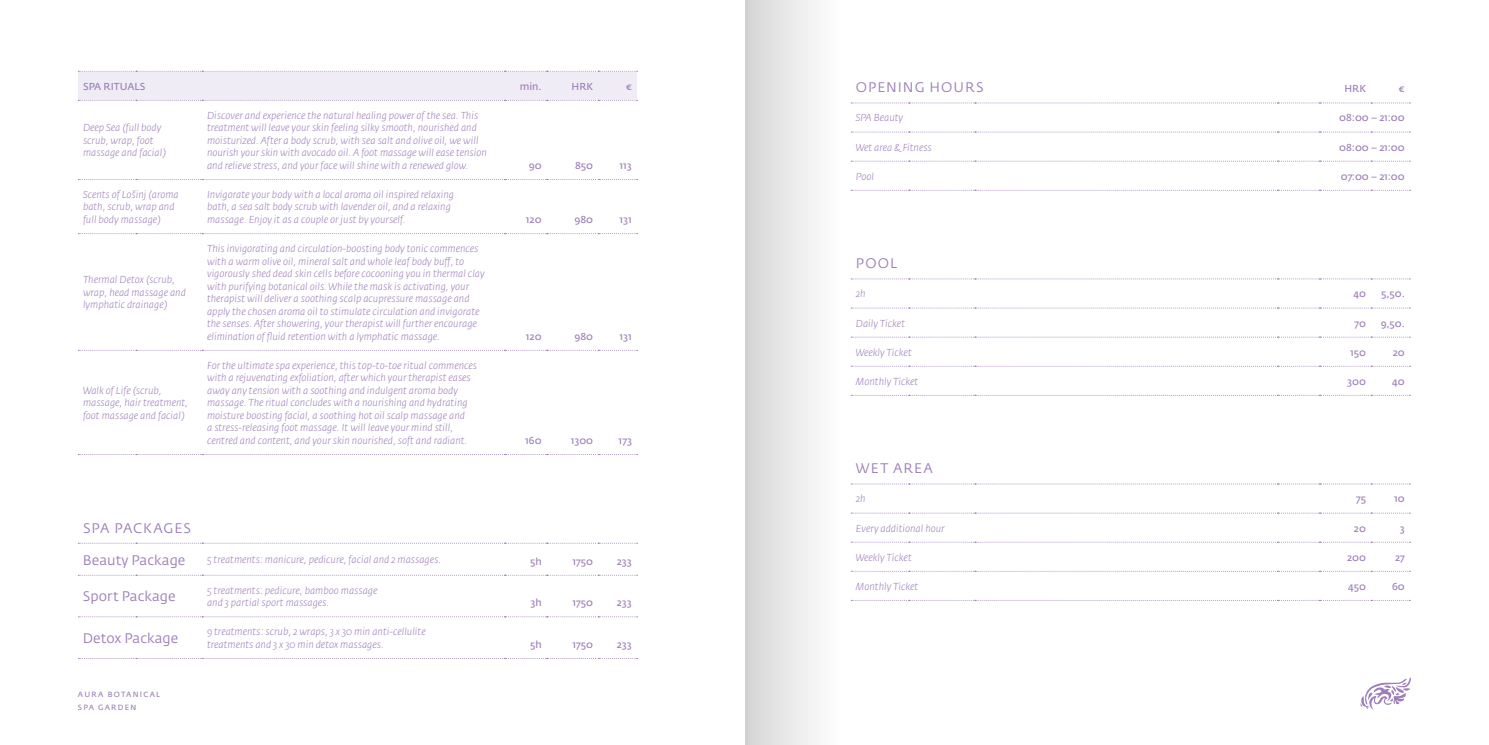
<style>
.page{position:relative;width:1489px;height:745px;background:#fff}
.page>*{position:absolute;margin:0;border:0;box-sizing:border-box;transform-origin:0 0}
.t1{font:13.75px "Fedra Sans Pro";color:#9d7eb8}
.t2{font:13.75px "Fedra Sans Pro";letter-spacing:.075em;color:#9d7eb8}
.t3{font:13.75px "Fedra Sans Pro";letter-spacing:.06em;color:#9d7eb8}
.t4{font:italic 300 10px/12.5px "Fedra Sans Pro";color:#9d7eb8}
.t5{font:10px "Fedra Sans Pro";color:#9d7eb8}
.t6{font:7.5px/12.5px "Fedra Sans Pro";letter-spacing:.17em;color:#9d7eb8}
</style>
<div class="page">
<svg style="left:1360px;top:678px;width:50px;height:31px"></svg>
<svg style="left:78px;top:179px;width:559px;height:1px"></svg>
<svg style="left:78px;top:233px;width:559px;height:1px"></svg>
<svg style="left:78px;top:350px;width:559px;height:1px"></svg>
<svg style="left:78px;top:454px;width:559px;height:1px"></svg>
<svg style="left:78px;top:542px;width:559px;height:1px"></svg>
<svg style="left:78px;top:574px;width:559px;height:1px"></svg>
<svg style="left:78px;top:616px;width:559px;height:1px"></svg>
<div style="left:78px;top:71px;width:559px;height:30px;background:#f0ecf6"></div>
<svg style="left:851px;top:132px;width:559px;height:1px"></svg>
<svg style="left:851px;top:103px;width:559px;height:1px"></svg>
<svg style="left:851px;top:161px;width:559px;height:1px"></svg>
<svg style="left:851px;top:190px;width:559px;height:1px"></svg>
<svg style="left:851px;top:278px;width:559px;height:1px"></svg>
<svg style="left:851px;top:307px;width:559px;height:1px"></svg>
<svg style="left:851px;top:336px;width:559px;height:1px"></svg>
<svg style="left:851px;top:365px;width:559px;height:1px"></svg>
<svg style="left:851px;top:395px;width:559px;height:1px"></svg>
<svg style="left:851px;top:483px;width:559px;height:1px"></svg>
<svg style="left:851px;top:512px;width:559px;height:1px"></svg>
<svg style="left:851px;top:541px;width:559px;height:1px"></svg>
<svg style="left:851px;top:570px;width:559px;height:1px"></svg>
<div style="left:745px;top:1px;width:95px;height:742px;background:linear-gradient(to right,#d5d5d5,#fff)"></div>
<p class="t5" style="left:83px;top:80px;width:64px">SPA RITUALS</p>
<p class="t5" style="left:520px;top:80px;width:23px">min.</p>
<p class="t5" style="left:571px;top:80px;width:23px">HRK</p>
<p class="t5" style="left:626px;top:80px;width:7px">€</p>
<p class="t4" style="left:83px;top:121px;width:84px">Deep Sea (full body scrub, wrap, foot massage and facial)</p>
<p class="t4" style="left:207px;top:109px;width:281px">Discover and experience the natural healing power of the sea. This treatment will leave your skin feeling silky smooth, nourished and moisturized. After a body scrub, with sea salt and olive oil, we will nourish your skin with avocado oil. A foot massage will ease tension and relieve stress, and your face will shine with a renewed glow.</p>
<p class="t5" style="left:529px;top:159px;width:14px">90</p>
<p class="t5" style="left:575px;top:159px;width:20px">850</p>
<p class="t5" style="left:619px;top:159px;width:14px">113</p>
<p class="t4" style="left:83px;top:188px;width:97px">Scents of Lošinj (aroma bath, scrub, wrap and full body massage)</p>
<p class="t4" style="left:207px;top:188px;width:248px">Invigorate your body with a local aroma oil inspired relaxing bath, a sea salt body scrub with lavender oil, and a relaxing massage. Enjoy it as a couple or just by yourself.</p>
<p class="t4" style="left:83px;top:273px;width:104px">Thermal Detox (scrub, wrap, head massage and lymphatic drainage)</p>
<p class="t4" style="left:83px;top:384px;width:106px">Walk of Life (scrub, massage, hair treatment, foot massage and facial)</p>
<p class="t4" style="left:207px;top:242px;width:279px">This invigorating and circulation-boosting body tonic commences with a warm olive oil, mineral salt and whole leaf body buff, to vigorously shed dead skin cells before cocooning you in thermal clay with purifying botanical oils. While the mask is activating, your therapist will deliver a soothing scalp acupressure massage and apply the chosen aroma oil to stimulate circulation and invigorate the senses. After showering, your therapist will further encourage elimination of fluid retention with a lymphatic massage.</p>
<p class="t4" style="left:207px;top:359px;width:271px">For the ultimate spa experience, this top-to-toe ritual commences with a rejuvenating exfoliation, after which your therapist eases away any tension with a soothing and indulgent aroma body massage. The ritual concludes with a nourishing and hydrating moisture boosting facial, a soothing hot oil scalp massage and<br>a stress-releasing foot massage. It will leave your mind still, centred and content, and your skin nourished, soft and radiant.</p>
<p class="t5" style="left:526px;top:213px;width:17px">120</p>
<p class="t5" style="left:574px;top:213px;width:20px">980</p>
<p class="t5" style="left:619px;top:213px;width:14px">131</p>
<p class="t5" style="left:526px;top:330px;width:17px">120</p>
<p class="t5" style="left:574px;top:330px;width:20px">980</p>
<p class="t5" style="left:619px;top:330px;width:14px">131</p>
<p class="t5" style="left:525px;top:434px;width:18px">160</p>
<p class="t5" style="left:570px;top:434px;width:24px">1300</p>
<p class="t5" style="left:618px;top:434px;width:15px">173</p>
<h1 class="t3" style="left:83px;top:519px;width:110px">SPA PACKAGES</h1>
<h1 class="t1" style="left:83px;top:551px;width:104px">Beauty Package</h1>
<p class="t4" style="left:207px;top:553px;width:236px">5 treatments: manicure, pedicure, facial and 2 massages.</p>
<p class="t5" style="left:530px;top:554px;width:13px">5h</p>
<p class="t5" style="left:572px;top:554px;width:22px">1750</p>
<p class="t5" style="left:616px;top:554px;width:17px">233</p>
<h1 class="t1" style="left:83px;top:587px;width:94px">Sport Package</h1>
<p class="t4" style="left:207px;top:583px;width:172px">5 treatments: pedicure, bamboo massage and 3 partial sport massages.</p>
<p class="t5" style="left:530px;top:596px;width:13px">3h</p>
<p class="t5" style="left:572px;top:596px;width:22px">1750</p>
<p class="t5" style="left:616px;top:596px;width:17px">233</p>
<h1 class="t1" style="left:83px;top:629px;width:97px">Detox Package</h1>
<p class="t4" style="left:207px;top:625px;width:220px">9 treatments: scrub, 2 wraps, 3 x 30 min anti-cellulite treatments and 3 x 30 min detox massages.</p>
<p class="t6" style="left:78px;top:687px;width:84px">AURA BOTANICAL<br>SPA GARDEN</p>
<p class="t5" style="left:530px;top:637px;width:13px">5h</p>
<p class="t5" style="left:572px;top:637px;width:22px">1750</p>
<p class="t5" style="left:616px;top:637px;width:17px">233</p>
<h1 class="t2" style="left:855px;top:79px;width:129px">OPENING HOURS</h1>
<p class="t5" style="left:1344px;top:82px;width:23px">HRK</p>
<p class="t5" style="left:1398px;top:82px;width:7px">€</p>
<p class="t4" style="left:855px;top:112px;width:49px">SPA Beauty</p>
<p class="t5" style="left:1338px;top:112px;width:67px">08:00 – 21:00</p>
<p class="t4" style="left:855px;top:141px;width:77px">Wet area &amp; Fitness</p>
<p class="t5" style="left:1338px;top:141px;width:67px">08:00 – 21:00</p>
<p class="t4" style="left:855px;top:170px;width:20px">Pool</p>
<p class="t5" style="left:1340px;top:170px;width:66px">07:00 – 21:00</p>
<h1 class="t1" style="left:855px;top:255px;width:43px">POOL</h1>
<p class="t4" style="left:855px;top:287px;width:11px">2h</p>
<p class="t5" style="left:1353px;top:287px;width:14px">40</p>
<p class="t5" style="left:1380px;top:287px;width:25px">5,50.</p>
<p class="t4" style="left:855px;top:316px;width:51px">Daily Ticket</p>
<p class="t5" style="left:1354px;top:316px;width:13px">70</p>
<p class="t5" style="left:1380px;top:316px;width:26px">9,50.</p>
<p class="t4" style="left:855px;top:345px;width:57px">Weekly Ticket</p>
<p class="t5" style="left:1349px;top:345px;width:17px">150</p>
<p class="t5" style="left:1392px;top:345px;width:14px">20</p>
<p class="t4" style="left:855px;top:374px;width:64px">Monthly Ticket</p>
<p class="t5" style="left:1347px;top:374px;width:20px">300</p>
<p class="t5" style="left:1391px;top:374px;width:14px">40</p>
<h1 class="t1" style="left:855px;top:459px;width:78px">WET AREA</h1>
<p class="t4" style="left:855px;top:492px;width:11px">2h</p>
<p class="t5" style="left:1355px;top:492px;width:11px">75</p>
<p class="t5" style="left:1393px;top:492px;width:12px">10</p>
<p class="t4" style="left:855px;top:521px;width:90px">Every additional hour</p>
<p class="t5" style="left:1353px;top:521px;width:14px">20</p>
<p class="t5" style="left:1399px;top:521px;width:6px">3</p>
<p class="t4" style="left:855px;top:550px;width:57px">Weekly Ticket</p>
<p class="t5" style="left:1346px;top:550px;width:20px">200</p>
<p class="t5" style="left:1394px;top:550px;width:11px">27</p>
<p class="t4" style="left:855px;top:579px;width:64px">Monthly Ticket</p>
<p class="t5" style="left:1347px;top:579px;width:20px">450</p>
<p class="t5" style="left:1391px;top:579px;width:14px">60</p>
</div>
